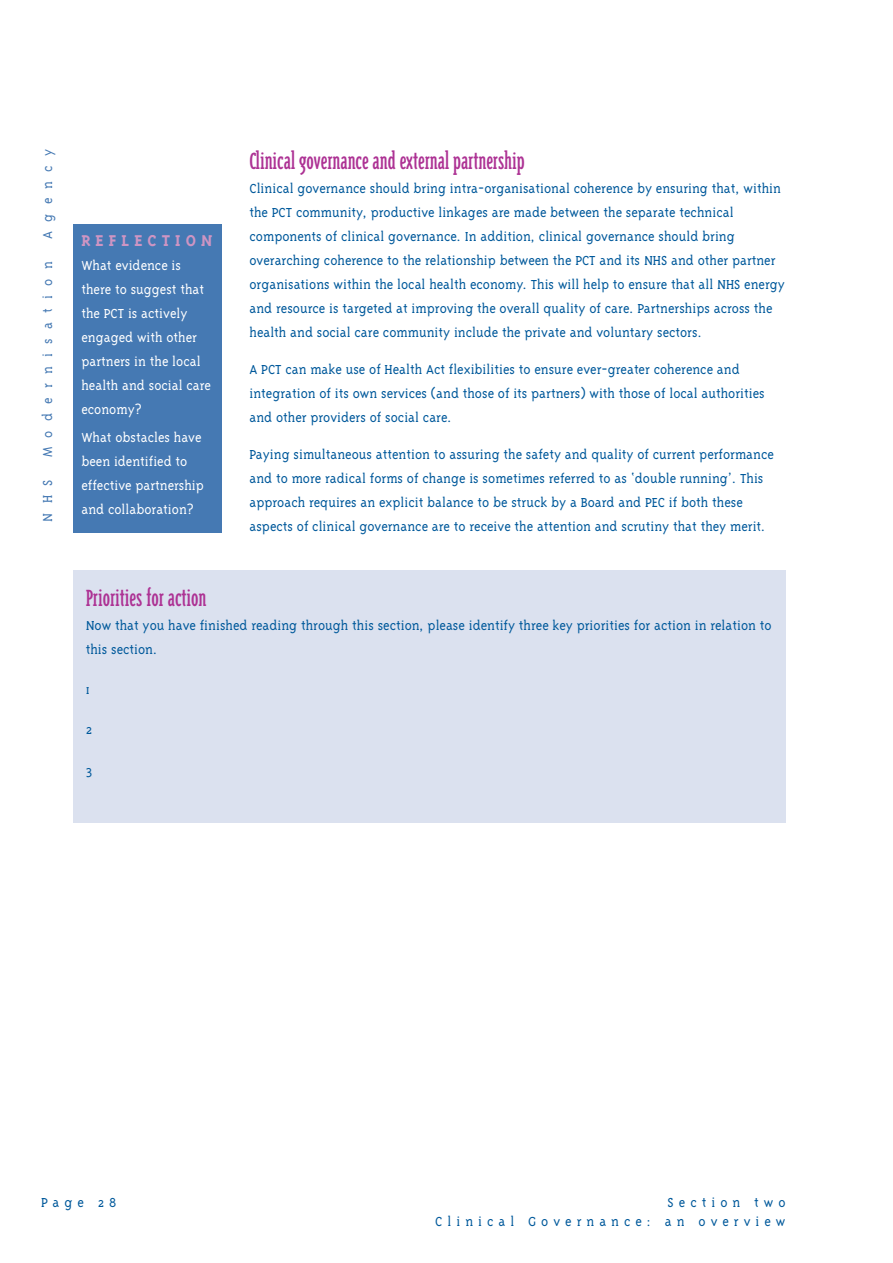
<style>
.page{position:relative;width:893px;height:1263px;background:#fff}
.page>*{position:absolute;margin:0;border:0;box-sizing:border-box;transform-origin:0 0}
.t1{font:27px "Triplex Cond Serif";color:#ad3294}
.t2{font:700 18px "Triplex Serif";letter-spacing:.285em;color:#ce95c3}
.t3{font:300 15px/24px "Triplex Serif";color:#00599b}
.t4{font:300 15px/24px "Triplex Serif";color:#fff}
.t5{font:300 15px/19.2px "Triplex Serif";letter-spacing:.335em;color:#00599b;text-align:right}
.t6{font:300 15px "Triplex Serif";letter-spacing:.62em;color:#4579b3}
</style>
<div class="page">
<div style="left:73px;top:570px;width:712px;height:253px;background:#dbe1ef"></div>
<div style="left:73px;top:224px;width:149px;height:309px;background:#4579b3"></div>
<p class="t6" style="left:42px;top:239px;width:92px;rotate:-90deg">Agency</p>
<p class="t6" style="left:42px;top:457px;width:198px;rotate:-90deg">Modernisation</p>
<p class="t6" style="left:42px;top:522px;width:43px;rotate:-90deg">NHS</p>
<p class="t2" style="left:81px;top:233px;width:133px">REFLECTION</p>
<p class="t4" style="left:81px;top:254px;width:131px">What evidence is there to suggest that the PCT is actively engaged with other partners in the local health and social care economy?</p>
<p class="t4" style="left:81px;top:426px;width:124px">What obstacles have been identified to effective partnership and collaboration?</p>
<h1 class="t1" style="left:249px;top:150px;width:277px">Clinical governance and external partnership</h1>
<p class="t3" style="left:249px;top:177px;width:537px">Clinical governance should bring intra-organisational coherence by ensuring that, within the PCT community, productive linkages are made between the separate technical components of clinical governance. In addition, clinical governance should bring overarching coherence to the relationship between the PCT and its NHS and other partner organisations within the local health economy. This will help to ensure that all NHS energy and resource is targeted at improving the overall quality of care. Partnerships across the health and social care community include the private and voluntary sectors.</p>
<p class="t3" style="left:249px;top:358px;width:516px">A PCT can make use of Health Act flexibilities to ensure ever-greater coherence and integration of its own services (and those of its partners) with those of local authorities and other providers of social care.</p>
<p class="t3" style="left:249px;top:443px;width:526px">Paying simultaneous attention to assuring the safety and quality of current performance and to more radical forms of change is sometimes referred to as ‘double running’. This approach requires an explicit balance to be struck by a Board and PEC if both these aspects of clinical governance are to receive the attention and scrutiny that they merit.</p>
<h1 class="t1" style="left:86px;top:587px;width:122px">Priorities for action</h1>
<p class="t3" style="left:86px;top:614px;width:687px">Now that you have finished reading through this section, please identify three key priorities for action in relation to this section.</p>
<p class="t3" style="left:86px;top:679px;width:5px">1</p>
<p class="t3" style="left:86px;top:719px;width:8px">2</p>
<p class="t3" style="left:86px;top:759px;width:8px">3</p>
<p class="t3" style="left:41px;top:1191px;width:77px">Page 28</p>
<p class="t5" style="left:435px;top:1193px;width:352px">Section two<br>Clinical Governance: an overview</p>
</div>
